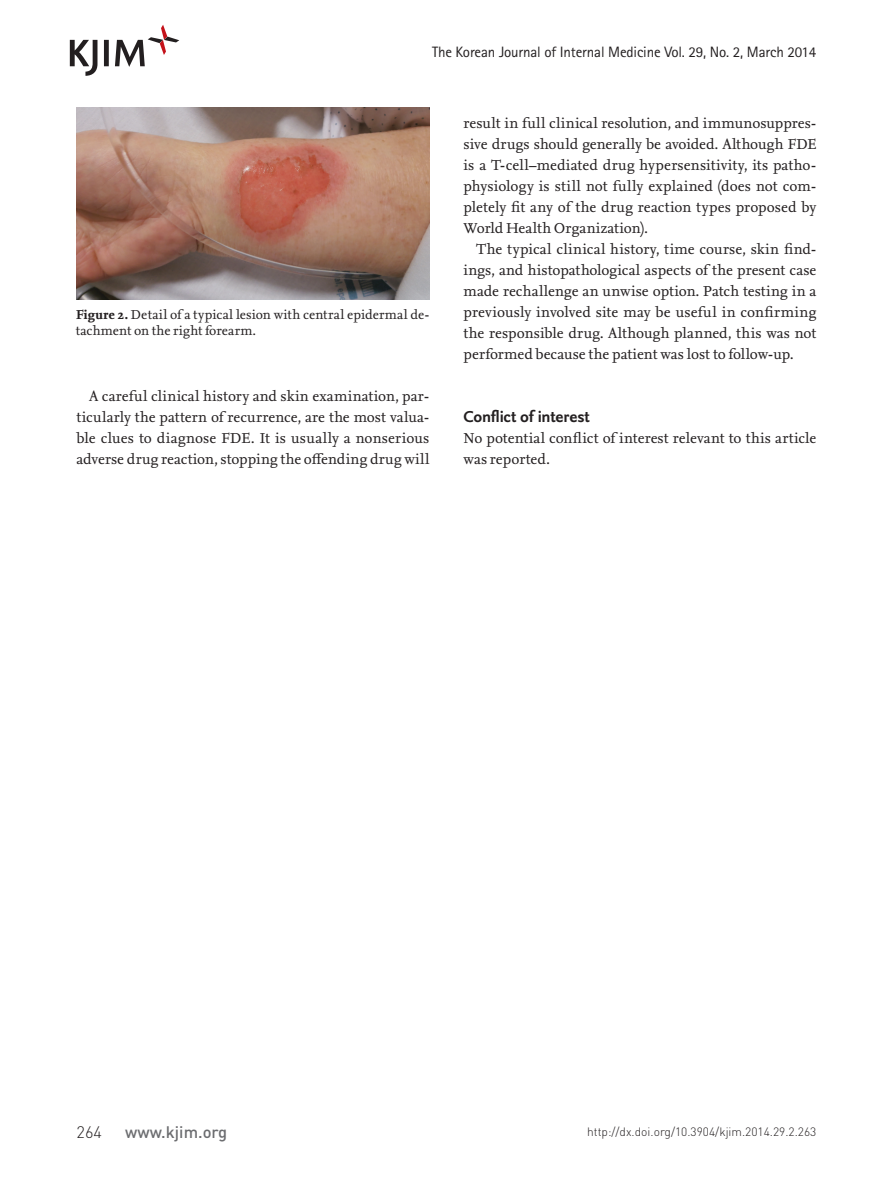
<style>
.page{position:relative;width:893px;height:1191px;background:#fff}
.page>*{position:absolute;margin:0;border:0;box-sizing:border-box;transform-origin:0 0}
.제목2{font:700 16.5px "Nexus Sans";letter-spacing:-.01em;color:#231f20}
.t1{font:500 16.5px "DIN Pro";color:#6c6d70}
.t2{font:300 16.5px "DIN Pro";color:#231f20}
.제목밑본문{font:15px/21px "Nexus Serif";color:#231f20;text-align:justify}
.t3{font:15px "Rotis Sans Serif Std";letter-spacing:-.01em;color:#231f20}
.그림설명{font:13.5px/16.2px "Nexus Serif";letter-spacing:.005em;color:#231f20}
.t4{font:300 12px "DIN Pro";color:#231f20}
.s1{font-weight:700}
</style>
<div class="page">
<svg style="left:70px;top:25px;width:109px;height:51px"></svg>
<img style="left:77px;top:108px;width:352px;height:191px">
<p class="t3" style="left:432px;top:43px;width:386px">The Korean Journal of Internal Medicine Vol. 29, No. 2, March 2014</p>
<p class="그림설명" style="left:76px;top:306px;width:355px"><span class="s1">Figure 2.</span> Detail of a typical lesion with central epidermal de&shy;tachment on the right forearm.</p>
<p class="제목밑본문" style="left:77px;top:385px;width:354px;text-indent:13px">A careful clinical history and skin examination, par&shy;ticularly the pattern of recurrence, are the most valua&shy;ble clues to diagnose FDE. It is usually a nonserious adverse drug reaction, stopping the offending drug will</p>
<p class="제목밑본문" style="left:463px;top:112px;width:354px">result in full clinical resolution, and immunosuppres&shy;sive drugs should generally be avoided. Although FDE is a T-cell–mediated drug hypersensitivity, its patho&shy;physiology is still not fully explained (does not com&shy;pletely fit any of the drug reaction types proposed by World Health Organization).</p>
<p class="제목밑본문" style="left:463px;top:238px;width:354px;text-indent:13px">The typical clinical history, time course, skin find&shy;ings, and histopathological aspects of the present case made rechallenge an unwise option. Patch testing in a previously involved site may be useful in confirming the responsible drug. Although planned, this was not performed because the patient was lost to follow-up.</p>
<p class="제목2" style="left:463px;top:406px;width:128px">Conflict of interest</p>
<p class="제목밑본문" style="left:463px;top:427px;width:354px">No potential conflict of interest relevant to this article was reported.</p>
<p class="t2" style="left:77px;top:1120px;width:27px">264</p>
<p class="t1" style="left:125px;top:1120px;width:104px">www.kjim.org</p>
<p class="t4" style="left:587px;top:1123px;width:231px">http://dx.doi.org/10.3904/kjim.2014.29.2.263</p>
</div>
